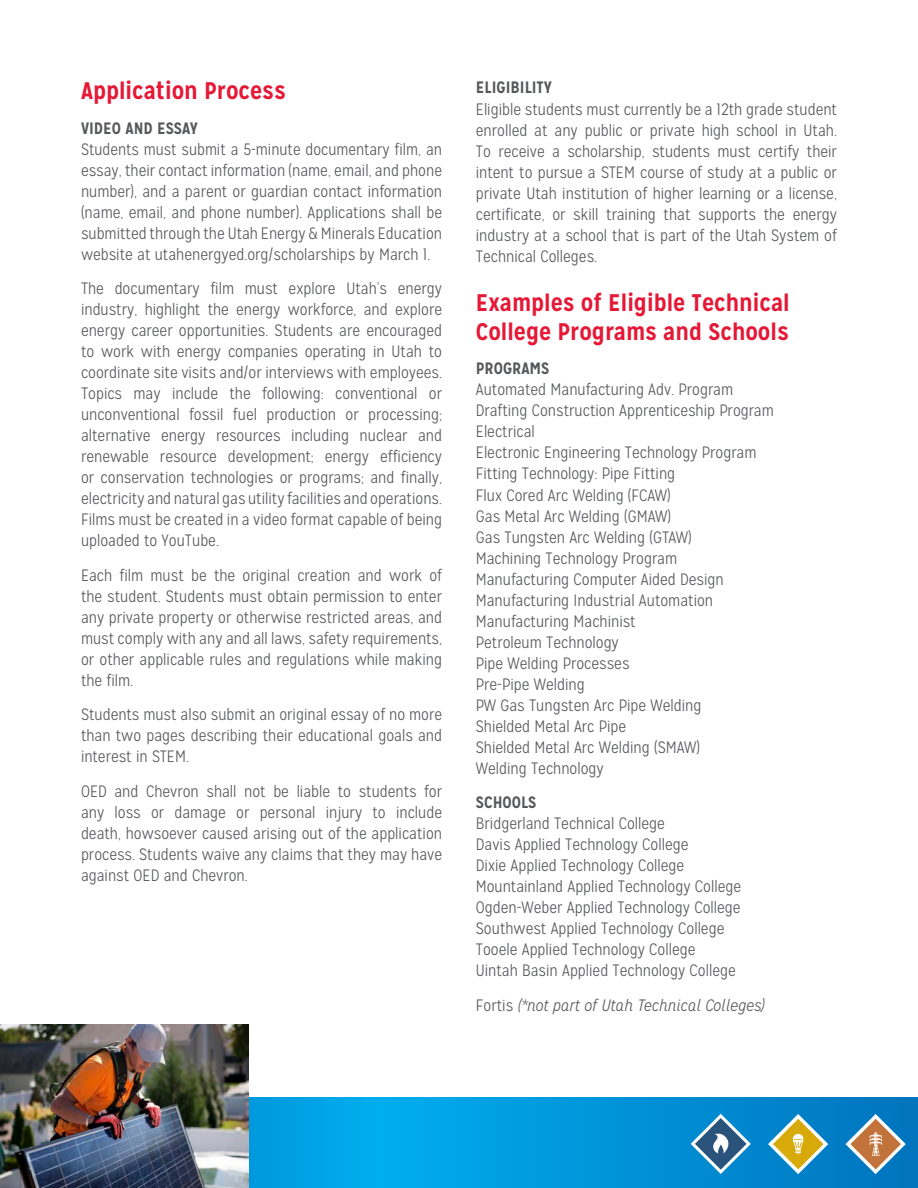
<style>
.page{position:relative;width:918px;height:1188px;background:#fff}
.page>*{position:absolute;margin:0;border:0;box-sizing:border-box;transform-origin:0 0}
.t1{font:700 24px/28.8px "Mission Gothic";color:#e51836}
.Bod{font:300 16.5px/21px "Mission Gothic";color:#57585a;text-align:justify}
.Bod-2{font:700 16.5px "Mission Gothic";color:#57585a}
.t2{font:italic 300 16.5px "Mission Gothic";color:#57585a}
.s1{font-style:normal}
</style>
<div class="page">
<svg style="left:248px;top:1097px;width:670px;height:91px;background:#0098db"></svg>
<img style="left:0;top:1025px;width:248px;height:163px">
<svg style="left:691px;top:1114px;width:60px;height:60px;background:#3c8dbd"></svg>
<svg style="left:768px;top:1114px;width:60px;height:60px;background:#73a494"></svg>
<svg style="left:846px;top:1114px;width:60px;height:60px;background:#6c8ea0"></svg>
<p class="t1" style="left:81px;top:76px;width:207px">Application Process</p>
<p class="Bod-2" style="left:81px;top:117px;width:119px">VIDEO AND ESSAY</p>
<p class="Bod" style="left:81px;top:139px;width:363px">Students must submit a 5-minute documentary film, an essay, their contact information (name, email, and phone number), and a parent or guardian contact information (name, email, and phone number). Applications shall be submitted through the Utah Energy &amp; Minerals Education website at utahenergyed.org/scholarships by March 1.</p>
<p class="Bod" style="left:81px;top:278px;width:363px">The documentary film must explore Utah’s energy industry, highlight the energy workforce, and explore energy career opportunities. Students are encouraged to work with energy companies operating in Utah to coordinate site visits and/or interviews with employees.<br>Topics may include the following: conventional or unconventional fossil fuel production or processing; alternative energy resources including nuclear and renewable resource development; energy efficiency or conservation technologies or programs; and finally, electricity and natural gas utility facilities and operations.<br>Films must be created in a video format capable of being uploaded to YouTube.</p>
<p class="Bod" style="left:81px;top:565px;width:363px">Each film must be the original creation and work of the student. Students must obtain permission to enter any private property or otherwise restricted areas, and must comply with any and all laws, safety requirements, or other applicable rules and regulations while making the film.</p>
<p class="Bod" style="left:81px;top:704px;width:363px">Students must also submit an original essay of no more than two pages describing their educational goals and interest in STEM.</p>
<p class="Bod" style="left:81px;top:781px;width:363px">OED and Chevron shall not be liable to students for any loss or damage or personal injury to include death, howsoever caused arising out of the application process. Students waive any claims that they may have against OED and Chevron.</p>
<p class="Bod-2" style="left:476px;top:77px;width:78px">ELIGIBILITY</p>
<p class="Bod" style="left:476px;top:99px;width:363px">Eligible students must currently be a 12th grade student enrolled at any public or private high school in Utah.<br>To receive a scholarship, students must certify their intent to pursue a STEM course of study at a public or private Utah institution of higher learning or a license, certificate, or skill training that supports the energy industry at a school that is part of the Utah System of Technical Colleges.</p>
<p class="t1" style="left:476px;top:288px;width:315px">Examples of Eligible Technical<br>College Programs and Schools</p>
<p class="Bod-2" style="left:476px;top:358px;width:75px">PROGRAMS</p>
<p class="Bod" style="left:476px;top:379px;width:259px">Automated Manufacturing Adv. Program</p>
<p class="Bod" style="left:476px;top:400px;width:300px">Drafting Construction Apprenticeship Program</p>
<p class="Bod" style="left:476px;top:421px;width:61px">Electrical</p>
<p class="Bod" style="left:476px;top:442px;width:282px">Electronic Engineering Technology Program</p>
<p class="Bod" style="left:476px;top:464px;width:201px">Fitting Technology: Pipe Fitting</p>
<p class="Bod" style="left:476px;top:485px;width:196px">Flux Cored Arc Welding (FCAW)</p>
<p class="Bod" style="left:476px;top:506px;width:197px">Gas Metal Arc Welding (GMAW)</p>
<p class="Bod" style="left:476px;top:527px;width:217px">Gas Tungsten Arc Welding (GTAW)</p>
<p class="Bod" style="left:476px;top:548px;width:203px">Machining Technology Program</p>
<p class="Bod" style="left:476px;top:569px;width:249px">Manufacturing Computer Aided Design</p>
<p class="Bod" style="left:476px;top:590px;width:239px">Manufacturing Industrial Automation</p>
<p class="Bod" style="left:476px;top:611px;width:161px">Manufacturing Machinist</p>
<p class="Bod" style="left:476px;top:632px;width:145px">Petroleum Technology</p>
<p class="Bod" style="left:476px;top:653px;width:155px">Pipe Welding Processes</p>
<p class="Bod" style="left:476px;top:674px;width:110px">Pre-Pipe Welding</p>
<p class="Bod" style="left:476px;top:695px;width:227px">PW Gas Tungsten Arc Pipe Welding</p>
<p class="Bod" style="left:476px;top:716px;width:152px">Shielded Metal Arc Pipe</p>
<p class="Bod" style="left:476px;top:737px;width:226px">Shielded Metal Arc Welding (SMAW)</p>
<p class="Bod" style="left:476px;top:758px;width:129px">Welding Technology</p>
<p class="Bod-2" style="left:476px;top:792px;width:62px">SCHOOLS</p>
<p class="Bod" style="left:476px;top:813px;width:191px">Bridgerland Technical College</p>
<p class="Bod" style="left:476px;top:834px;width:214px">Davis Applied Technology College</p>
<p class="Bod" style="left:476px;top:855px;width:210px">Dixie Applied Technology College</p>
<p class="Bod" style="left:476px;top:876px;width:267px">Mountainland Applied Technology College</p>
<p class="Bod" style="left:476px;top:897px;width:266px">Ogden-Weber Applied Technology College</p>
<p class="Bod" style="left:476px;top:918px;width:250px">Southwest Applied Technology College</p>
<p class="Bod" style="left:476px;top:939px;width:221px">Tooele Applied Technology College</p>
<p class="Bod" style="left:476px;top:960px;width:261px">Uintah Basin Applied Technology College</p>
<p class="t2" style="left:476px;top:995px;width:290px"><span class="s1">Fortis</span> (*not part of Utah Technical Colleges)</p>
</div>
